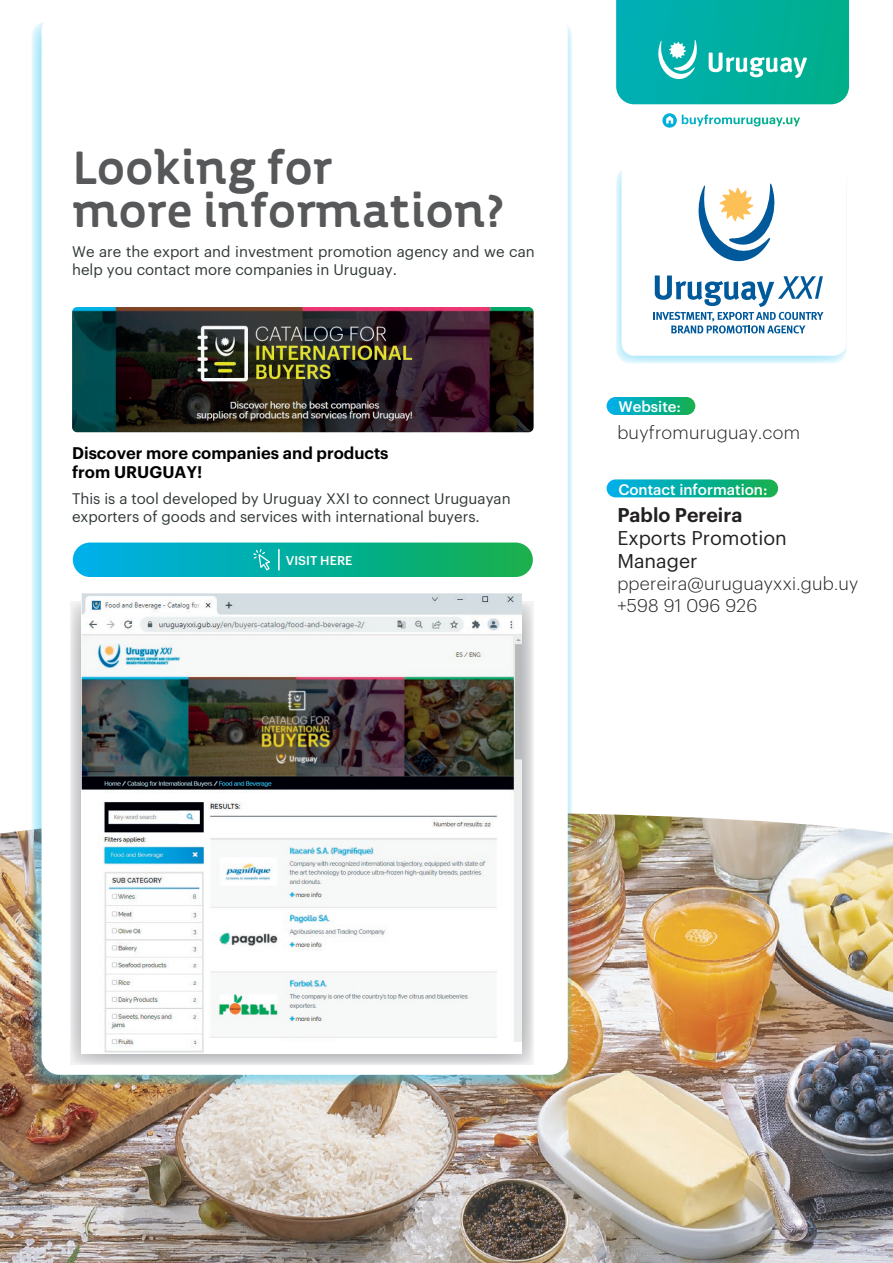
<style>
.page{position:relative;width:893px;height:1263px;background:#fff}
.page>*{position:absolute;margin:0;border:0;box-sizing:border-box;transform-origin:0 0}
.t1{font:700 45.15px/43.3px "Urufont Num Caps";color:#57585a}
.t2{font:19.5px/23.4px "Graphik";color:#232021}
.t3{font:600 19.5px "Graphik";color:#232021}
.t4{font:300 18px/21.6px "Graphik";letter-spacing:.015em;color:#232021}
.t5{font:600 16.5px/19.8px "Graphik";color:#000}
.t6{font:15px/18px "Graphik";color:#303837}
.t7{font:500 15px "Graphik";color:#fff}
.t8{font:500 12.45px "Graphik";color:#fff}
</style>
<div class="page">
<img style="left:0;top:813px;width:893px;height:450px">
<img style="left:31px;top:22px;width:541px;height:1063px;border-radius:14px">
<div style="left:42px;top:14px;width:526px;height:1061px;background:#fff;border-radius:18px"></div>
<div style="left:607px;top:397px;width:88px;height:18px;background:linear-gradient(to right,#00afec,#10af50);border-radius:9px"></div>
<div style="left:607px;top:479px;width:171px;height:18px;background:linear-gradient(to right,#00afec,#11af4c);border-radius:9px"></div>
<svg style="left:616px;top:0;width:233px;height:104px;background:#10b3a5"></svg>
<svg style="left:662px;top:113px;width:138px;height:15px"></svg>
<svg style="left:616px;top:167px;width:231px;height:197px;background:#d3f2fb"></svg>
<div style="left:622px;top:160px;width:224px;height:196px;background:#fff;border-radius:13px"></div>
<svg style="left:698px;top:183px;width:77px;height:79px"></svg>
<svg style="left:653px;top:275px;width:170px;height:58px"></svg>
<img style="left:72px;top:307px;width:462px;height:125px">
<div style="left:73px;top:542px;width:460px;height:35px;background:linear-gradient(to right,#00afec,#12af4c);border-radius:17px"></div>
<svg style="left:253px;top:549px;width:17px;height:21px"></svg>
<hr style="left:278px;top:549px;width:2px;height:21px;background:#fff">
<svg style="left:70px;top:602px;width:464px;height:463px;background:#d5d6d8"></svg>
<img style="left:82px;top:593px;width:440px;height:460px">
<h1 class="t1" style="left:72px;top:145px;width:434px">Looking for<br>more information?</h1>
<p class="t6" style="left:72px;top:241px;width:464px">We are the export and investment promotion agency and we can help you contact more companies in Uruguay.</p>
<p class="t5" style="left:72px;top:441px;width:318px">Discover more companies and products from URUGUAY!</p>
<p class="t6" style="left:72px;top:488px;width:440px">This is a tool developed by Uruguay XXI to connect Uruguayan exporters of goods and services with international buyers.</p>
<p class="t8" style="left:286px;top:551px;width:68px">VISIT HERE</p>
<p class="t7" style="left:618px;top:395px;width:64px">Website:</p>
<p class="t4" style="left:617px;top:420px;width:184px">buyfromuruguay.com</p>
<p class="t7" style="left:618px;top:478px;width:151px">Contact information:</p>
<h2 class="t3" style="left:617px;top:500px;width:126px">Pablo Pereira</h2>
<h2 class="t2" style="left:617px;top:525px;width:171px">Exports Promotion<br>Manager</h2>
<p class="t4" style="left:617px;top:571px;width:242px">ppereira@uruguayxxi.gub.uy +598 91 096 926</p>
</div>
